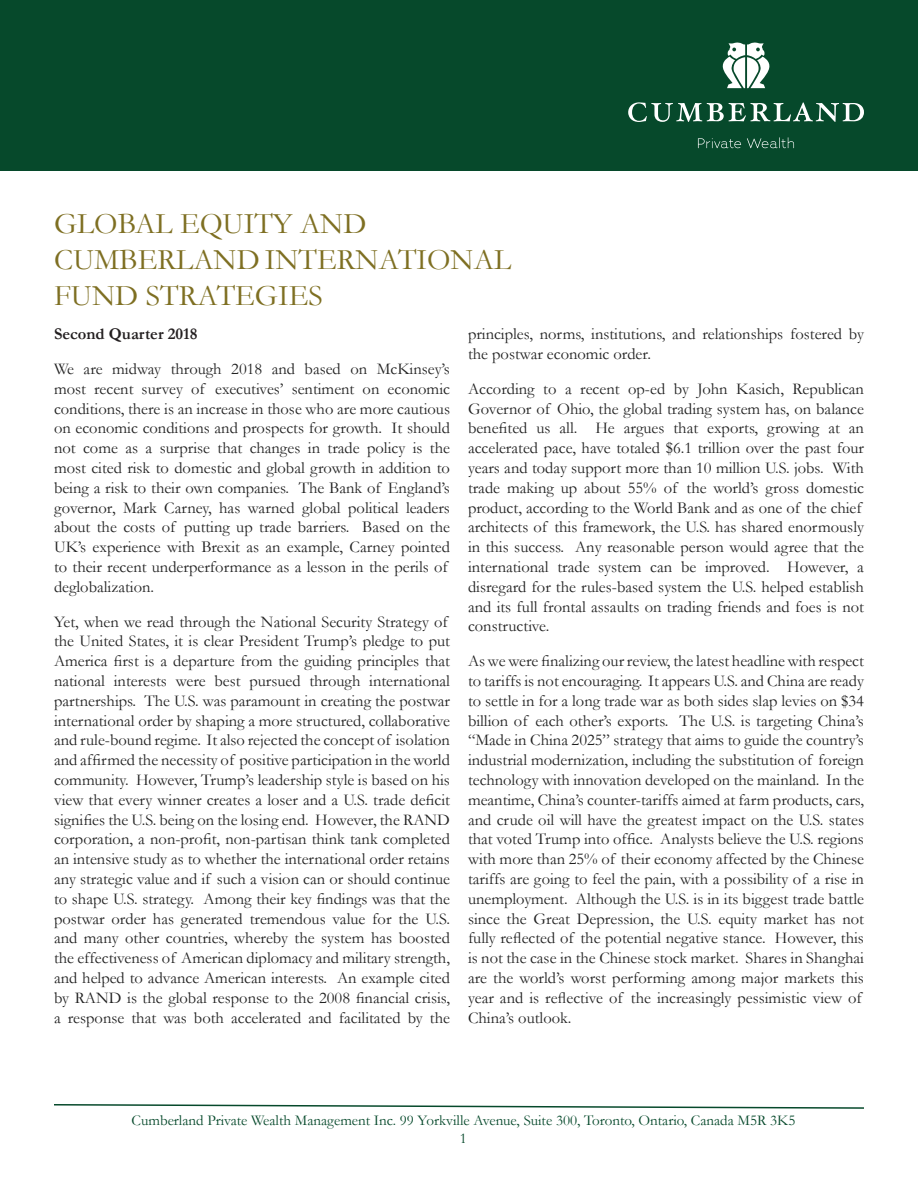
<style>
.page{position:relative;width:918px;height:1188px;background:#fff}
.page>*{position:absolute;margin:0;border:0;box-sizing:border-box;transform-origin:0 0}
.t1{font:30px/36px "Garamond";color:#7e6f22}
.t2{font:16.5px/19.8px "Garamond";color:#212121}
.t3{font:700 16.5px "Garamond";color:#231f20}
.t4{font:15px/18px "Garamond";color:#06492b;text-align:center}
</style>
<div class="page">
<div style="left:0;top:0;width:918px;height:171px;background:#06492b"></div>
<svg style="left:628px;top:102px;width:236px;height:20px"></svg>
<svg style="left:722px;top:43px;width:48px;height:45px"></svg>
<svg style="left:698px;top:137px;width:96px;height:11px"></svg>
<svg style="left:54px;top:1104px;width:810px;height:5px"></svg>
<p class="t1" style="left:54px;top:205px;width:459px">GLOBAL EQUITY AND<br>CUMBERLAND INTERNATIONAL<br>FUND STRATEGIES</p>
<p class="t3" style="left:54px;top:323px;width:145px">Second Quarter 2018</p>
<p class="t2" style="left:54px;top:359px;width:398px">We are midway through 2018 and based on McKinsey’s most recent survey of executives’ sentiment on economic conditions, there is an increase in those who are more cautious on economic conditions and prospects for growth. It should not come as a surprise that changes in trade policy is the most cited risk to domestic and global growth in addition to being a risk to their own companies. The Bank of England’s governor, Mark Carney, has warned global political leaders about the costs of putting up trade barriers. Based on the UK’s experience with Brexit as an example, Carney pointed to their recent underperformance as a lesson in the perils of deglobalization.</p>
<p class="t2" style="left:54px;top:611px;width:398px">Yet, when we read through the National Security Strategy of the United States, it is clear President Trump’s pledge to put America first is a departure from the guiding principles that national interests were best pursued through international partnerships. The U.S. was paramount in creating the postwar international order by shaping a more structured, collaborative and rule-bound regime. It also rejected the concept of isolation and affirmed the necessity of positive participation in the world community. However, Trump’s leadership style is based on his view that every winner creates a loser and a U.S. trade deficit signifies the U.S. being on the losing end. However, the RAND corporation, a non-profit, non-partisan think tank completed an intensive study as to whether the international order retains any strategic value and if such a vision can or should continue to shape U.S. strategy. Among their key findings was that the postwar order has generated tremendous value for the U.S. and many other countries, whereby the system has boosted the effectiveness of American diplomacy and military strength, and helped to advance American interests. An example cited by RAND is the global response to the 2008 financial crisis, a response that was both accelerated and facilitated by the</p>
<p class="t2" style="left:468px;top:324px;width:398px">principles, norms, institutions, and relationships fostered by the postwar economic order.</p>
<p class="t2" style="left:468px;top:378px;width:398px">According to a recent op-ed by John Kasich, Republican Governor of Ohio, the global trading system has, on balance benefited us all. He argues that exports, growing at an accelerated pace, have totaled $6.1 trillion over the past four years and today support more than 10 million U.S. jobs. With trade making up about 55% of the world’s gross domestic product, according to the World Bank and as one of the chief architects of this framework, the U.S. has shared enormously in this success. Any reasonable person would agree that the international trade system can be improved. However, a disregard for the rules-based system the U.S. helped establish and its full frontal assaults on trading friends and foes is not constructive.</p>
<p class="t2" style="left:468px;top:651px;width:398px">As we were finalizing our review, the latest headline with respect to tariffs is not encouraging. It appears U.S. and China are ready to settle in for a long trade war as both sides slap levies on $34 billion of each other’s exports. The U.S. is targeting China’s “Made in China 2025” strategy that aims to guide the country’s industrial modernization, including the substitution of foreign technology with innovation developed on the mainland. In the meantime, China’s counter-tariffs aimed at farm products, cars, and crude oil will have the greatest impact on the U.S. states that voted Trump into office. Analysts believe the U.S. regions with more than 25% of their economy affected by the Chinese tariffs are going to feel the pain, with a possibility of a rise in unemployment. Although the U.S. is in its biggest trade battle since the Great Depression, the U.S. equity market has not fully reflected of the potential negative stance. However, this is not the case in the Chinese stock market. Shares in Shanghai are the world’s worst performing among major markets this year and is reflective of the increasingly pessimistic view of China’s outlook.</p>
<p class="t4" style="left:132px;top:1111px;width:665px">Cumberland Private Wealth Management Inc. 99 Yorkville Avenue, Suite 300, Toronto, Ontario, Canada M5R 3K5<br>1</p>
</div>
